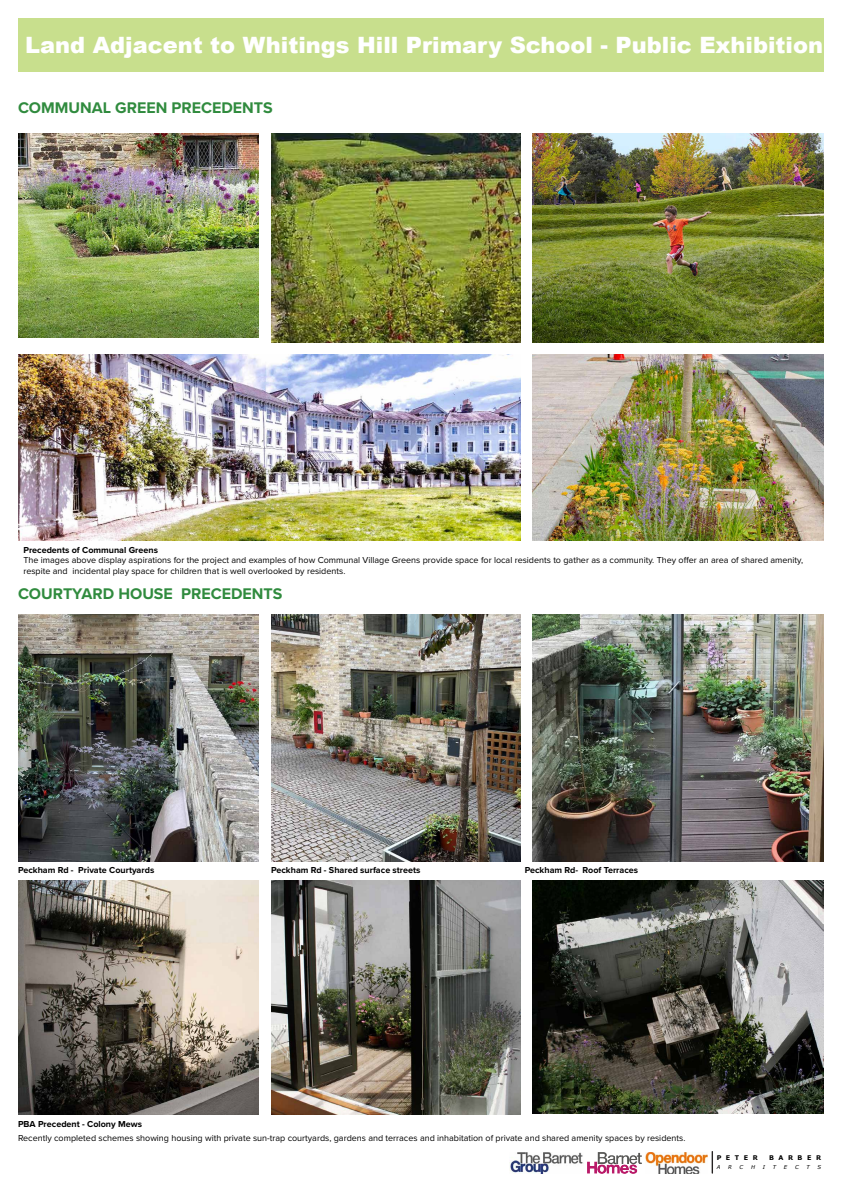
<style>
.page{position:relative;width:842px;height:1192px;background:#fff}
.page>*{position:absolute;margin:0;border:0;box-sizing:border-box;transform-origin:0 0}
.t1{font:900 22.5px "Arial";color:#fff}
.t2{font:700 16px "Proxima Nova";color:#308b3e}
.t3{font:9px/10.8px "Proxima Nova";color:#000}
.t4{font:700 9px "Proxima Nova";color:#000}
.t5{font:700 6.4px "Verdana";letter-spacing:.71em;color:#000}
.t6{font:italic 5.35px "Verdana";color:#000}
</style>
<div class="page">
<div style="left:18px;top:18px;width:806px;height:54px;background:#c8df8d"></div>
<svg style="left:712px;top:1152px;width:1px;height:21px"></svg>
<img style="left:588px;top:1152px;width:53px;height:21px">
<img style="left:509px;top:1152px;width:74px;height:22px">
<img style="left:645px;top:1152px;width:62px;height:21px">
<img style="left:271px;top:134px;width:249px;height:208px">
<img style="left:18px;top:134px;width:240px;height:203px">
<img style="left:533px;top:134px;width:291px;height:208px">
<img style="left:18px;top:354px;width:502px;height:186px">
<img style="left:533px;top:354px;width:291px;height:186px">
<img style="left:18px;top:614px;width:240px;height:248px">
<img style="left:271px;top:614px;width:249px;height:248px">
<img style="left:533px;top:614px;width:291px;height:248px">
<img style="left:271px;top:880px;width:249px;height:234px">
<img style="left:533px;top:881px;width:291px;height:233px">
<img style="left:18px;top:880px;width:240px;height:234px">
<h1 class="t1" style="left:25px;top:29px;width:799px">Land Adjacent to Whitings Hill Primary School - Public Exhibition</h1>
<h2 class="t2" style="left:18px;top:96px;width:256px">COMMUNAL GREEN PRECEDENTS</h2>
<p class="t4" style="left:23px;top:543px;width:136px">Precedents of Communal Greens</p>
<p class="t3" style="left:23px;top:555px;width:781px">The images above display aspirations for the project and examples of how Communal Village Greens provide space for local residents to gather as a community. They offer an area of shared amenity, respite and incidental play space for children that is well overlooked by residents.</p>
<h2 class="t2" style="left:18px;top:581px;width:266px">COURTYARD HOUSE PRECEDENTS</h2>
<p class="t4" style="left:18px;top:864px;width:138px">Peckham Rd - Private Courtyards</p>
<p class="t4" style="left:271px;top:864px;width:151px">Peckham Rd - Shared surface streets</p>
<p class="t4" style="left:525px;top:864px;width:115px">Peckham Rd- Roof Terraces</p>
<p class="t4" style="left:18px;top:1117px;width:125px">PBA Precedent - Colony Mews</p>
<p class="t3" style="left:18px;top:1132px;width:669px">Recently completed schemes showing housing with private sun-trap courtyards, gardens and terraces and inhabitation of private and shared amenity spaces by residents.</p>
<p class="t5" style="left:717px;top:1153px;width:43px">PETER</p>
<p class="t5" style="left:769px;top:1153px;width:53px">BARBER</p>
<p class="t6" style="left:717px;top:1163px;width:5px">A</p>
<p class="t6" style="left:728px;top:1163px;width:5px">R</p>
<p class="t6" style="left:739px;top:1163px;width:5px">C</p>
<p class="t6" style="left:751px;top:1163px;width:6px">H</p>
<p class="t6" style="left:763px;top:1163px;width:4px">I</p>
<p class="t6" style="left:773px;top:1163px;width:5px">T</p>
<p class="t6" style="left:784px;top:1163px;width:5px">E</p>
<p class="t6" style="left:795px;top:1163px;width:5px">C</p>
<p class="t6" style="left:806px;top:1163px;width:5px">T</p>
<p class="t6" style="left:817px;top:1163px;width:5px">S</p>
</div>
